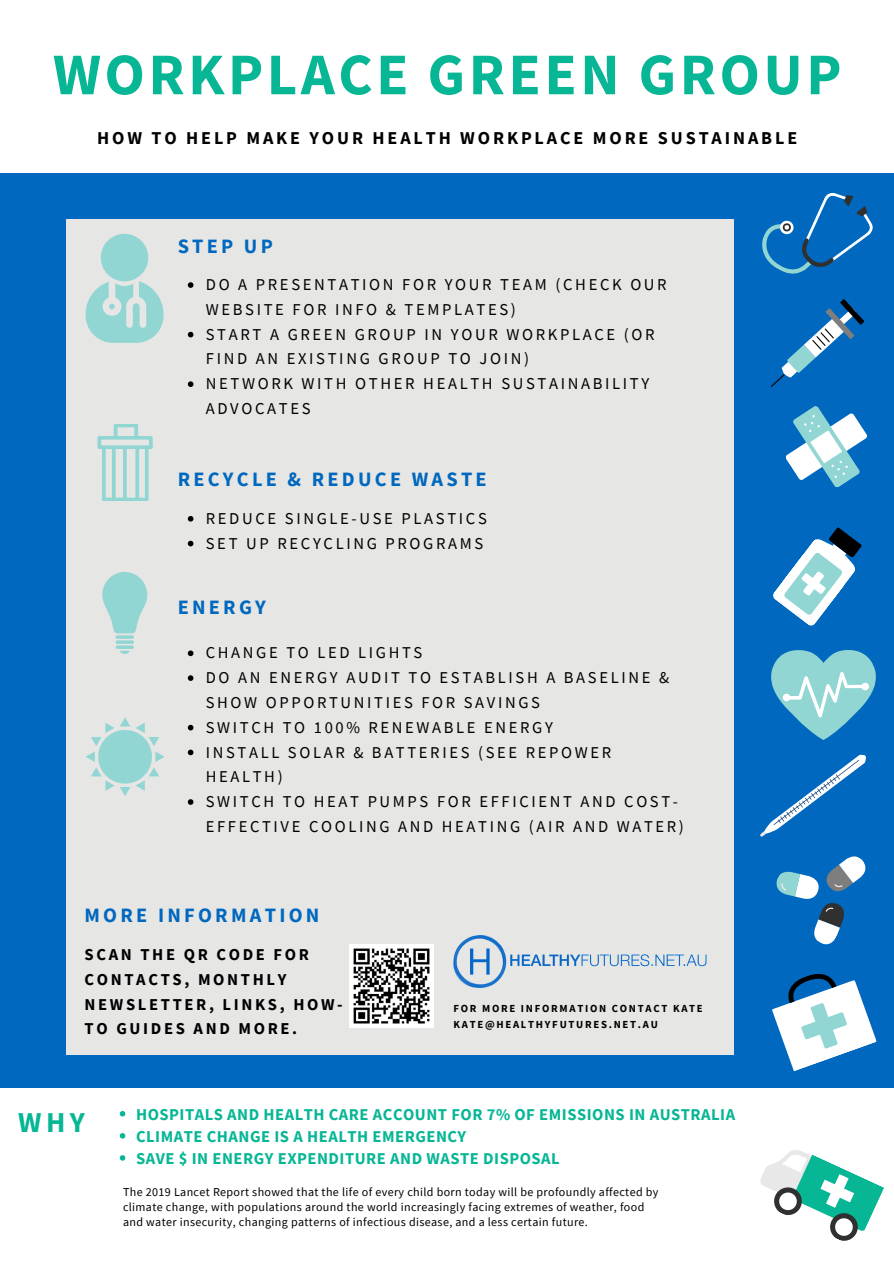
<style>
.page{position:relative;width:894px;height:1264px;background:#fff}
.page>*{position:absolute;margin:0;border:0;box-sizing:border-box;transform-origin:0 0}
.t1{font:700 59.1px "Source Sans Pro";letter-spacing:.06em;color:#07b695}
.t2{font:700 28.8px "Source Sans Pro";color:#07b695}
.t3{font:700 20.4px "Source Sans Pro";letter-spacing:.16em;color:#0068be}
.t4{font:700 18px "Source Sans Pro";letter-spacing:.16em;color:#000}
.t5{font:16.5px/24.8px "Source Sans Pro";letter-spacing:.16em;color:#000}
.t6{font:700 16.5px "Source Sans Pro";letter-spacing:.03em;color:#07b695}
.t7{font:700 16.5px/24.8px "Source Sans Pro";letter-spacing:.16em;color:#000}
.t8{font:12px/15px "Source Sans Pro";letter-spacing:.03em;color:#000}
.t9{font:700 10.8px/16.2px "Source Sans Pro";letter-spacing:.16em;color:#000}
</style>
<div class="page">
<div style="left:0;top:0;width:893px;height:1263px;background:#0068be"></div>
<svg style="left:773px;top:527px;width:89px;height:99px"></svg>
<svg style="left:772px;top:974px;width:104px;height:97px"></svg>
<svg style="left:786px;top:406px;width:81px;height:81px"></svg>
<svg style="left:771px;top:299px;width:93px;height:88px"></svg>
<svg style="left:760px;top:650px;width:115px;height:295px"></svg>
<svg style="left:773px;top:760px;width:85px;height:65px"></svg>
<svg style="left:762px;top:192px;width:111px;height:82px"></svg>
<div style="left:0;top:1088px;width:893px;height:175px;background:#fff"></div>
<svg style="left:120px;top:1111px;width:5px;height:5px"></svg>
<svg style="left:120px;top:1133px;width:5px;height:5px"></svg>
<svg style="left:120px;top:1155px;width:5px;height:5px"></svg>
<svg style="left:760px;top:1150px;width:123px;height:91px"></svg>
<div style="left:0;top:0;width:893px;height:173px;background:#fff"></div>
<div style="left:66px;top:219px;width:667px;height:691px;background:#e6e6e5"></div>
<svg style="left:102px;top:572px;width:45px;height:61px"></svg>
<svg style="left:120px;top:650px;width:10px;height:4px"></svg>
<svg style="left:116px;top:635px;width:18px;height:4px"></svg>
<svg style="left:116px;top:640px;width:18px;height:4px"></svg>
<svg style="left:116px;top:645px;width:18px;height:4px"></svg>
<svg style="left:86px;top:717px;width:78px;height:79px"></svg>
<svg style="left:97px;top:425px;width:56px;height:75px"></svg>
<div style="left:66px;top:878px;width:667px;height:176px;background:#e6e6e5"></div>
<img style="left:453px;top:935px;width:254px;height:53px">
<div style="left:101px;top:234px;width:47px;height:47px;background:#92d6d3;border-radius:50%"></div>
<svg style="left:85px;top:281px;width:79px;height:62px"></svg>
<img style="left:349px;top:944px;width:84px;height:83px">
<svg style="left:188px;top:282px;width:5px;height:6px"></svg>
<svg style="left:188px;top:332px;width:5px;height:5px"></svg>
<svg style="left:188px;top:381px;width:5px;height:6px"></svg>
<svg style="left:188px;top:650px;width:5px;height:6px"></svg>
<svg style="left:188px;top:675px;width:5px;height:6px"></svg>
<svg style="left:188px;top:724px;width:5px;height:6px"></svg>
<svg style="left:188px;top:749px;width:5px;height:6px"></svg>
<svg style="left:188px;top:799px;width:5px;height:5px"></svg>
<svg style="left:188px;top:516px;width:5px;height:5px"></svg>
<svg style="left:188px;top:541px;width:5px;height:5px"></svg>
<p class="t1" style="left:53px;top:36px;width:789px">WORKPLACE GREEN GROUP</p>
<p class="t4" style="left:97px;top:126px;width:701px">HOW TO HELP MAKE YOUR HEALTH WORKPLACE MORE SUSTAINABLE</p>
<p class="t3" style="left:178px;top:233px;width:97px">STEP UP</p>
<p class="t5" style="left:206px;top:272px;width:462px">DO A PRESENTATION FOR YOUR TEAM (CHECK OUR<br>WEBSITE FOR INFO &amp; TEMPLATES)</p>
<p class="t5" style="left:206px;top:321px;width:450px">START A GREEN GROUP IN YOUR WORKPLACE (OR<br>FIND AN EXISTING GROUP TO JOIN)</p>
<p class="t5" style="left:206px;top:371px;width:445px">NETWORK WITH OTHER HEALTH SUSTAINABILITY<br>ADVOCATES</p>
<p class="t3" style="left:178px;top:466px;width:310px">RECYCLE &amp; REDUCE WASTE</p>
<p class="t5" style="left:206px;top:505px;width:282px">REDUCE SINGLE-USE PLASTICS</p>
<p class="t5" style="left:206px;top:530px;width:279px">SET UP RECYCLING PROGRAMS</p>
<p class="t3" style="left:178px;top:593px;width:90px">ENERGY</p>
<p class="t5" style="left:206px;top:640px;width:218px">CHANGE TO LED LIGHTS</p>
<p class="t5" style="left:206px;top:665px;width:464px">DO AN ENERGY AUDIT TO ESTABLISH A BASELINE &amp;<br>SHOW OPPORTUNITIES FOR SAVINGS</p>
<p class="t5" style="left:206px;top:714px;width:348px">SWITCH TO 100% RENEWABLE ENERGY</p>
<p class="t5" style="left:206px;top:739px;width:407px">INSTALL SOLAR &amp; BATTERIES (SEE REPOWER<br>HEALTH)</p>
<p class="t5" style="left:206px;top:788px;width:479px">SWITCH TO HEAT PUMPS FOR EFFICIENT AND COST-<br>EFFECTIVE COOLING AND HEATING (AIR AND WATER)</p>
<p class="t3" style="left:84px;top:902px;width:236px">MORE INFORMATION</p>
<p class="t7" style="left:84px;top:941px;width:260px">SCAN THE QR CODE FOR<br>CONTACTS, MONTHLY<br>NEWSLETTER, LINKS, HOW-<br>TO GUIDES AND MORE.</p>
<p class="t9" style="left:453px;top:1000px;width:251px">FOR MORE INFORMATION CONTACT KATE<br>KATE@HEALTHYFUTURES.NET.AU</p>
<p class="t2" style="left:18px;top:1103px;width:68px">WHY</p>
<p class="t6" style="left:136px;top:1103px;width:600px">HOSPITALS AND HEALTH CARE ACCOUNT FOR 7% OF EMISSIONS IN AUSTRALIA</p>
<p class="t6" style="left:136px;top:1125px;width:331px">CLIMATE CHANGE IS A HEALTH EMERGENCY</p>
<p class="t6" style="left:136px;top:1147px;width:425px">SAVE $ IN ENERGY EXPENDITURE AND WASTE DISPOSAL</p>
<p class="t8" style="left:123px;top:1184px;width:537px">The 2019 Lancet Report showed that the life of every child born today will be profoundly affected by climate change, with populations around the world increasingly facing extremes of weather, food and water insecurity, changing patterns of infectious disease, and a less certain future.</p>
</div>
